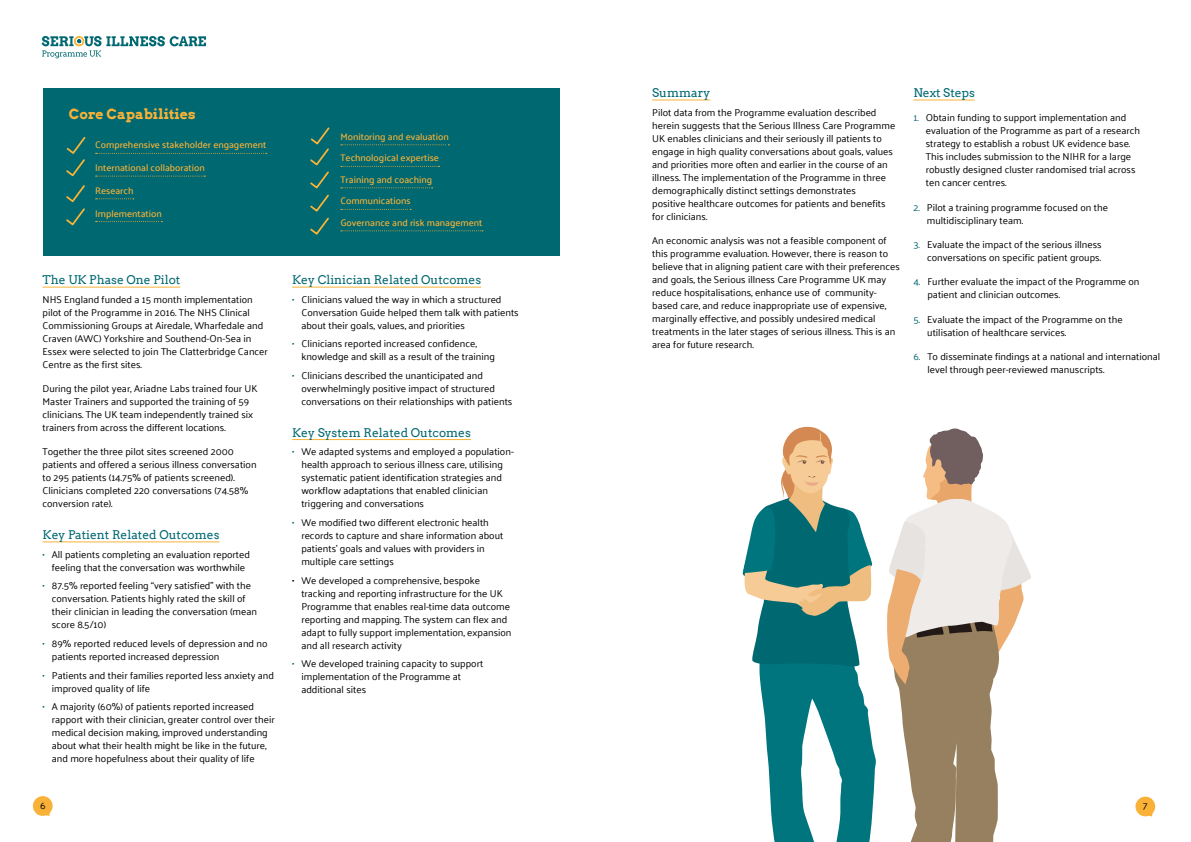
<style>
.page{position:relative;width:1191px;height:842px;background:#fff}
.page>*{position:absolute;margin:0;border:0;box-sizing:border-box;transform-origin:0 0}
.t1{font:700 14px "Arvo";color:#f9b237}
.t2{font:12px "Arvo";color:#006871}
.t3{font:10px/13px "Palanquin";color:#000}
.t4{font:500 9.5px "Palanquin";color:#f9b237}
.s1{color:#006871}
</style>
<div class="page">
<svg style="left:32px;top:796px;width:21px;height:20px"></svg>
<svg style="left:42px;top:36px;width:164px;height:22px"></svg>
<svg style="left:1135px;top:796px;width:20px;height:21px"></svg>
<hr style="left:43px;top:287px;width:137px;height:1px;background:#f9b237">
<hr style="left:43px;top:541px;width:176px;height:1px;background:#f9b237">
<hr style="left:292px;top:287px;width:189px;height:1px;background:#f9b237">
<hr style="left:292px;top:439px;width:179px;height:1px;background:#f9b237">
<hr style="left:652px;top:99px;width:58px;height:1px;background:#f9b237">
<hr style="left:913px;top:99px;width:62px;height:1px;background:#f9b237">
<div style="left:43px;top:88px;width:516px;height:167px;background:#006871"></div>
<svg style="left:96px;top:153px;width:171px;height:1px"></svg>
<svg style="left:96px;top:176px;width:109px;height:1px"></svg>
<svg style="left:96px;top:198px;width:38px;height:1px"></svg>
<svg style="left:96px;top:221px;width:66px;height:1px"></svg>
<svg style="left:341px;top:144px;width:108px;height:1px"></svg>
<svg style="left:341px;top:166px;width:98px;height:1px"></svg>
<svg style="left:341px;top:187px;width:92px;height:1px"></svg>
<svg style="left:341px;top:209px;width:70px;height:1px"></svg>
<svg style="left:341px;top:230px;width:142px;height:1px"></svg>
<svg style="left:66px;top:137px;width:20px;height:40px"></svg>
<svg style="left:66px;top:185px;width:19px;height:17px"></svg>
<svg style="left:66px;top:208px;width:19px;height:18px"></svg>
<svg style="left:310px;top:127px;width:20px;height:108px"></svg>
<svg style="left:742px;top:426px;width:134px;height:416px"></svg>
<svg style="left:887px;top:428px;width:144px;height:414px"></svg>
<h1 class="t1" style="left:69px;top:105px;width:128px">Core Capabilities</h1>
<p class="t4" style="left:95px;top:140px;width:173px">Comprehensive stakeholder engagement</p>
<p class="t4" style="left:95px;top:162px;width:111px">International collaboration</p>
<p class="t4" style="left:95px;top:185px;width:40px">Research</p>
<p class="t4" style="left:95px;top:208px;width:68px">Implementation</p>
<p class="t4" style="left:340px;top:131px;width:110px">Monitoring and evaluation</p>
<p class="t4" style="left:340px;top:153px;width:100px">Technological expertise</p>
<p class="t4" style="left:340px;top:174px;width:93px">Training and coaching</p>
<p class="t4" style="left:340px;top:196px;width:72px">Communications</p>
<p class="t4" style="left:340px;top:217px;width:144px">Governance and risk management</p>
<p class="t2" style="left:43px;top:273px;width:139px">The UK Phase One Pilot</p>
<p class="t3" style="left:43px;top:293px;width:227px">NHS England funded a 15 month implementation pilot of the Programme in 2016. The NHS Clinical Commissioning Groups at Airedale, Wharfedale and Craven (AWC) Yorkshire and Southend-On-Sea in Essex were selected to join The Clatterbridge Cancer Centre as the first sites.</p>
<p class="t3" style="left:43px;top:382px;width:217px">During the pilot year, Ariadne Labs trained four UK Master Trainers and supported the training of 59 clinicians. The UK team independently trained six trainers from across the different locations.</p>
<p class="t3" style="left:43px;top:445px;width:216px">Together the three pilot sites screened 2000 patients and offered a serious illness conversation to 295 patients (14.75% of patients screened).<br>Clinicians completed 220 conversations (74.58% conversion rate).</p>
<p class="t2" style="left:43px;top:527px;width:178px">Key Patient Related Outcomes</p>
<p class="t3" style="left:43px;top:548px;width:209px;text-align:center"><span class="s1">•</span> All patients completing an evaluation reported feeling that the conversation was worthwhile</p>
<p class="t3" style="left:52px;top:579px;width:207px;text-indent:-9px"><span class="s1">•</span> 87.5% reported feeling “very satisfied” with the conversation. Patients highly rated the skill of their clinician in leading the conversation (mean score 8.5/10)</p>
<p class="t3" style="left:52px;top:637px;width:217px;text-indent:-9px"><span class="s1">•</span> 89% reported reduced levels of depression and no patients reported increased depression</p>
<p class="t3" style="left:52px;top:669px;width:224px;text-indent:-9px"><span class="s1">•</span> Patients and their families reported less anxiety and improved quality of life</p>
<p class="t3" style="left:52px;top:700px;width:224px;text-indent:-9px"><span class="s1">•</span> A majority (60%) of patients reported increased rapport with their clinician, greater control over their medical decision making, improved understanding about what their health might be like in the future, and more hopefulness about their quality of life</p>
<p class="t2" style="left:292px;top:273px;width:191px">Key Clinician Related Outcomes</p>
<p class="t3" style="left:301px;top:293px;width:219px;text-indent:-9px"><span class="s1">•</span> Clinicians valued the way in which a structured<br>Conversation Guide helped them talk with patients about their goals, values, and priorities</p>
<p class="t3" style="left:301px;top:337px;width:195px;text-indent:-9px"><span class="s1">•</span> Clinicians reported increased confidence, knowledge and skill as a result of the training</p>
<p class="t3" style="left:301px;top:369px;width:212px;text-indent:-9px"><span class="s1">•</span> Clinicians described the unanticipated and overwhelmingly positive impact of structured conversations on their relationships with patients</p>
<p class="t2" style="left:292px;top:425px;width:180px">Key System Related Outcomes</p>
<p class="t3" style="left:301px;top:445px;width:214px;text-indent:-9px"><span class="s1">•</span> We adapted systems and employed a population&shy;health approach to serious illness care, utilising systematic patient identification strategies and workflow adaptations that enabled clinician triggering and conversations</p>
<p class="t3" style="left:301px;top:516px;width:203px;text-indent:-9px"><span class="s1">•</span> We modified two different electronic health records to capture and share information about patients’ goals and values with providers in multiple care settings</p>
<p class="t3" style="left:301px;top:574px;width:212px;text-indent:-9px">• We developed a comprehensive, bespoke tracking and reporting infrastructure for the UK Programme that enables real-time data outcome reporting and mapping. The system can flex and adapt to fully support implementation, expansion and all research activity</p>
<p class="t3" style="left:301px;top:657px;width:183px;text-indent:-9px"><span class="s1">•</span> We developed training capacity to support implementation of the Programme at additional sites</p>
<p class="t2" style="left:652px;top:85px;width:60px">Summary</p>
<p class="t3" style="left:652px;top:106px;width:245px">Pilot data from the Programme evaluation described herein suggests that the Serious Illness Care Programme UK enables clinicians and their seriously ill patients to engage in high quality conversations about goals, values and priorities more often and earlier in the course of an illness. The implementation of the Programme in three demographically distinct settings demonstrates<br>positive healthcare outcomes for patients and benefits for clinicians.</p>
<p class="t3" style="left:652px;top:234px;width:249px">An economic analysis was not a feasible component of this programme evaluation. However, there is reason to believe that in aligning patient care with their preferences and goals, the Serious illness Care Programme UK may reduce hospitalisations, enhance use of community&shy;based care, and reduce inappropriate use of expensive, marginally effective, and possibly undesired medical treatments in the later stages of serious illness. This is an area for future research.</p>
<p class="t2" style="left:913px;top:85px;width:63px">Next Steps</p>
<p class="t3" style="left:925px;top:111px;width:216px;text-indent:-12px"><span class="s1">1.</span> Obtain funding to support implementation and evaluation of the Programme as part of a research strategy to establish a robust UK evidence base.<br>This includes submission to the NIHR for a large robustly designed cluster randomised trial across ten cancer centres.</p>
<p class="t3" style="left:926px;top:201px;width:183px;text-indent:-13px"><span class="s1">2.</span> Pilot a training programme focused on the multidisciplinary team.</p>
<p class="t3" style="left:913px;top:238px;width:190px;text-align:right"><span class="s1">3.</span> Evaluate the impact of the serious illness conversations on specific patient groups.</p>
<p class="t3" style="left:927px;top:275px;width:214px;text-indent:-14px"><span class="s1">4.</span> Further evaluate the impact of the Programme on patient and clinician outcomes.</p>
<p class="t3" style="left:927px;top:313px;width:197px;text-indent:-14px"><span class="s1">5.</span> Evaluate the impact of the Programme on the utilisation of healthcare services.</p>
<p class="t3" style="left:927px;top:350px;width:234px;text-indent:-14px"><span class="s1">6.</span> To disseminate findings at a national and international level through peer-reviewed manuscripts.</p>
<p class="t3" style="left:40px;top:799px;width:7px">6</p>
<p class="t3" style="left:1142px;top:799px;width:6px">7</p>
</div>
